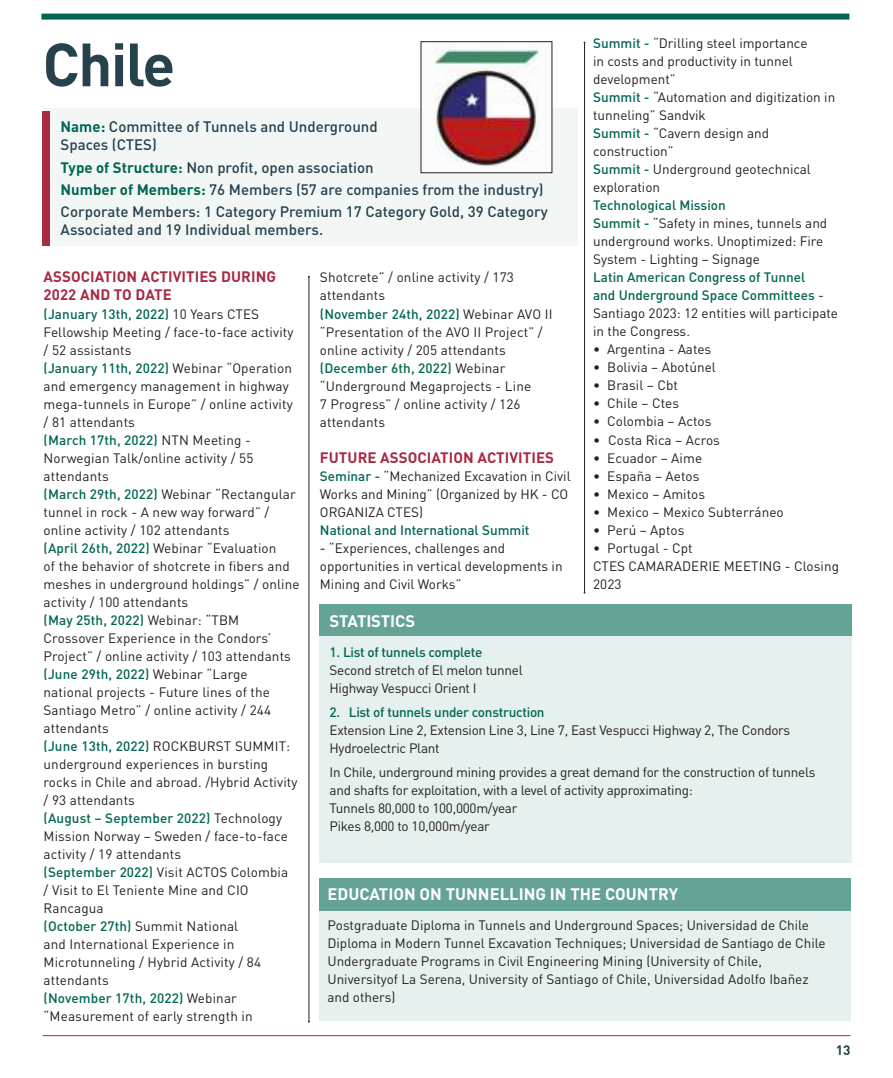
<style>
.page{position:relative;width:893px;height:1078px;background:#fff}
.page>*{position:absolute;margin:0;border:0;box-sizing:border-box;transform-origin:0 0}
.t1{font:700 60px "DIN";letter-spacing:-.025em;color:#27414d}
.t2{font:700 16.5px "DIN";color:#fff}
.t3{font:500 15px/22.2px "DIN";color:#27414d}
.t4{font:700 15px/18px "DIN";letter-spacing:.005em;color:#a62b43}
.t5{font:13.5px/18px "DIN";color:#231f20}
.t6{font:13.5px/18px "DIN";letter-spacing:-.02em;color:#231f20}
.t7{font:500 13.5px/18px "DIN";color:#006651}
.t8{font:500 13.5px "DIN";letter-spacing:-.02em;color:#006651}
.t9{font:700 13.5px "DIN";color:#27414d}
.s1{font-weight:500;color:#006651}
.s2{font-weight:400;color:#231f20}
.s3{font-weight:700;color:#006651}
</style>
<div class="page">
<hr style="left:43px;top:1034px;width:807px;height:1px;background:#a62b43">
<div style="left:41px;top:14px;width:808px;height:6px;background:#006651"></div>
<div style="left:45px;top:109px;width:533px;height:137px;background:#f2f7f6"></div>
<div style="left:43px;top:111px;width:7px;height:134px;background:#a62b43"></div>
<hr style="left:309px;top:276px;width:1px;height:745px;background:#231f20">
<hr style="left:584px;top:43px;width:1px;height:549px;background:#231f20">
<div style="left:421px;top:42px;width:131px;height:131px;background:#fcfcfc"></div>
<div style="left:421px;top:41px;width:131px;height:132px;border:1px solid #231f20"></div>
<img style="left:436px;top:48px;width:102px;height:118px">
<div style="left:319px;top:604px;width:533px;height:257px;background:#e6f0ee"></div>
<div style="left:319px;top:604px;width:533px;height:32px;background:#66a397"></div>
<div style="left:319px;top:877px;width:531px;height:143px;background:#e6f0ee"></div>
<div style="left:319px;top:877px;width:531px;height:33px;background:#66a397"></div>
<p class="t5" style="left:593px;top:34px;width:244px"><span class="s1">Summit -</span> “Drilling steel importance<br>in costs and productivity in tunnel development”<br><span class="s1">Summit -</span> “Automation and digitization in tunneling” Sandvik<br><span class="s1">Summit -</span> “Cavern design and construction”<br><span class="s1">Summit -</span> Underground geotechnical exploration</p>
<p class="t5" style="left:593px;top:196px;width:236px"><span class="s1">Technological Mission<br>Summit -</span> “Safety in mines, tunnels and underground works. Unoptimized: Fire<br>System - Lighting – Signage</p>
<p class="t7" style="left:593px;top:268px;width:246px">Latin American Congress of Tunnel<br>and Underground Space Committees <span class="s2">-<br>Santiago 2023: 12 entities will participate in the Congress.</span></p>
<p class="t5" style="left:593px;top:340px;width:120px">• Argentina - Aates</p>
<p class="t5" style="left:593px;top:358px;width:124px">• Bolivia – Abotúnel</p>
<p class="t5" style="left:593px;top:376px;width:86px">• Brasil – Cbt</p>
<p class="t5" style="left:593px;top:394px;width:87px">• Chile – Ctes</p>
<p class="t5" style="left:593px;top:412px;width:120px">• Colombia – Actos</p>
<p class="t5" style="left:593px;top:430px;width:128px">• Costa Rica – Acros</p>
<p class="t5" style="left:593px;top:448px;width:111px">• Ecuador – Aime</p>
<p class="t5" style="left:593px;top:466px;width:108px">• España – Aetos</p>
<p class="t5" style="left:593px;top:484px;width:113px">• Mexico – Amitos</p>
<p class="t5" style="left:593px;top:502px;width:192px">• Mexico – Mexico Subterráneo</p>
<p class="t5" style="left:593px;top:520px;width:93px">• Perú – Aptos</p>
<p class="t5" style="left:593px;top:538px;width:247px">• Portugal - Cpt<br>CTES CAMARADERIE MEETING - Closing<br>2023</p>
<h1 class="t1" style="left:43px;top:25px;width:134px">Chile</h1>
<p class="t3" style="left:61px;top:117px;width:319px;line-height:18px"><span class="s3">Name:</span> Committee of Tunnels and Underground<br>Spaces (CTES)</p>
<p class="t3" style="left:61px;top:156px;width:489px"><span class="s3">Type of Structure:</span> Non profit, open association<br><span class="s3">Number of Members:</span> 76 Members (57 are companies from the industry)<br>Corporate Members: 1 Category Premium 17 Category Gold, 39 Category</p>
<p class="t3" style="left:61px;top:218px;width:264px">Associated and 19 Individual members.</p>
<p class="t5" style="left:320px;top:268px;width:234px">Shotcrete” / online activity / 173 attendants<br><span class="s1">(November 24th, 2022)</span> Webinar AVO II “Presentation of the AVO II Project” / online activity / 205 attendants <span class="s1">(December 6th, 2022)</span> Webinar “Underground Megaprojects - Line<br>7 Progress” / online activity / 126 attendants</p>
<p class="t4" style="left:320px;top:447px;width:236px">FUTURE ASSOCIATION ACTIVITIES</p>
<p class="t5" style="left:320px;top:466px;width:252px"><span class="s1">Seminar -</span> “Mechanized Excavation in Civil<br>Works and Mining” (Organized by HK - CO<br>ORGANIZA CTES)</p>
<p class="t7" style="left:320px;top:520px;width:211px">National and International Summit</p>
<p class="t5" style="left:320px;top:538px;width:244px"><span class="s1">-</span> “Experiences, challenges and opportunities in vertical developments in<br>Mining and Civil Works”</p>
<p class="t4" style="left:44px;top:267px;width:234px">ASSOCIATION ACTIVITIES DURING<br>2022 AND TO DATE</p>
<p class="t5" style="left:44px;top:304px;width:258px"><span class="s1">(January 13th, 2022)</span> 10 Years CTES<br>Fellowship Meeting / face-to-face activity / 52 assistants<br><span class="s1">(January 11th, 2022)</span> Webinar “Operation and emergency management in highway mega-tunnels in Europe” / online activity / 81 attendants<br><span class="s1">(March 17th, 2022)</span> NTN Meeting -<br>Norwegian Talk/online activity / 55 attendants<br><span class="s1">(March 29th, 2022)</span> Webinar “Rectangular tunnel in rock - A new way forward” / online activity / 102 attendants<br><span class="s1">(April 26th, 2022)</span> Webinar “Evaluation<br>of the behavior of shotcrete in fibers and meshes in underground holdings” / online activity / 100 attendants<br><span class="s1">(May 25th, 2022)</span> Webinar: “TBM<br>Crossover Experience in the Condors’<br>Project” / online activity / 103 attendants <span class="s1">(June 29th, 2022)</span> Webinar “Large national projects - Future lines of the<br>Santiago Metro” / online activity / 244 attendants<br><span class="s1">(June 13th, 2022)</span> ROCKBURST SUMMIT: underground experiences in bursting rocks in Chile and abroad. /Hybrid Activity / 93 attendants<br><span class="s1">(August – September 2022)</span> Technology<br>Mission Norway – Sweden / face-to-face activity / 19 attendants<br><span class="s1">(September 2022)</span> Visit ACTOS Colombia<br>/ Visit to El Teniente Mine and CIO<br>Rancagua<br><span class="s1">(October 27th)</span> Summit National<br>and International Experience in<br>Microtunneling / Hybrid Activity / 84 attendants<br><span class="s1">(November 17th, 2022)</span> Webinar “Measurement of early strength in</p>
<p class="t2" style="left:330px;top:610px;width:87px">STATISTICS</p>
<p class="t8" style="left:330px;top:643px;width:154px">1. List of tunnels complete</p>
<p class="t6" style="left:330px;top:660px;width:195px">Second stretch of El melon tunnel<br>Highway Vespucci Orient I</p>
<p class="t8" style="left:330px;top:703px;width:217px">2. List of tunnels under construction</p>
<p class="t6" style="left:330px;top:720px;width:462px">Extension Line 2, Extension Line 3, Line 7, East Vespucci Highway 2, The Condors<br>Hydroelectric Plant</p>
<p class="t6" style="left:330px;top:762px;width:488px">In Chile, underground mining provides a great demand for the construction of tunnels and shafts for exploitation, with a level of activity approximating:<br>Tunnels 80,000 to 100,000m/year<br>Pikes 8,000 to 10,000m/year</p>
<p class="t2" style="left:327px;top:882px;width:352px">EDUCATION ON TUNNELLING IN THE COUNTRY</p>
<p class="t5" style="left:327px;top:915px;width:500px">Postgraduate Diploma in Tunnels and Underground Spaces; Universidad de Chile Diploma in Modern Tunnel Excavation Techniques; Universidad de Santiago de Chile Undergraduate Programs in Civil Engineering Mining (University of Chile, Universityof La Serena, University of Santiago of Chile, Universidad Adolfo Ibañez and others)</p>
<p class="t9" style="left:836px;top:1040px;width:16px">13</p>
</div>
